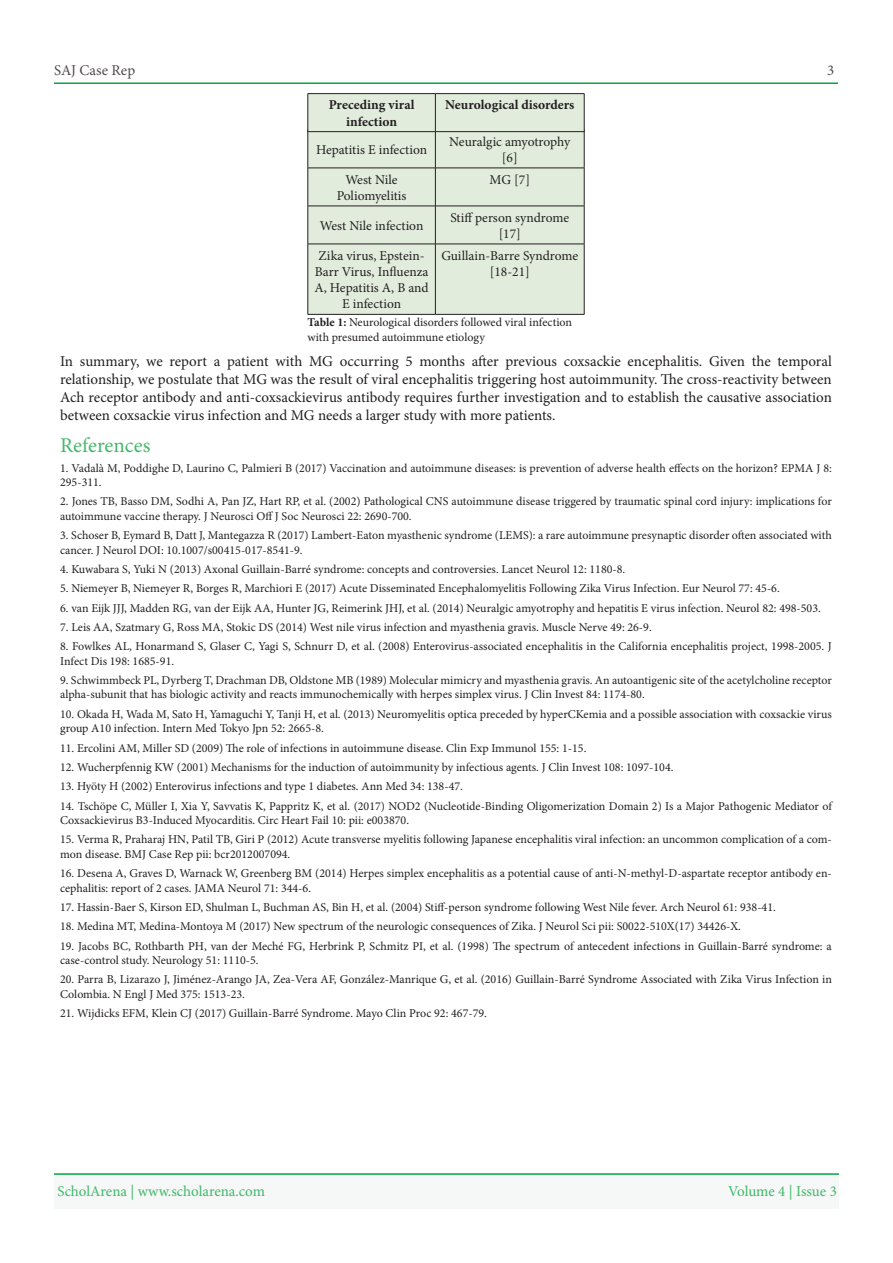
<style>
.page{position:relative;width:893px;height:1263px;background:#fff}
.page>*{position:absolute;margin:0;border:0;box-sizing:border-box;transform-origin:0 0}
.t1{font:21px "Minion Pro";color:#45b86b}
.t2{font:15px/18px "Minion Pro";color:#231f20;text-align:justify}
.t3{font:15px "Minion Pro";letter-spacing:-.005em;color:#40b86b}
.t4{font:15px "Minion Pro";color:#524c4c}
.t5{font:13.5px/16.2px "Minion Pro";color:#231f20;text-align:center}
.t6{font:700 13.5px/16.2px "Minion Pro";color:#231f20;text-align:center}
.t7{font:12px/14.4px "Minion Pro";color:#231f20}
.s1{font-weight:700}
</style>
<div class="page">
<hr style="left:54px;top:82px;width:784px;height:2px;background:#0aa345">
<div style="left:54px;top:1174px;width:785px;height:35px;background:#f6f7f7"></div>
<hr style="left:54px;top:1173px;width:785px;height:2px;background:#0aa345">
<div style="left:309px;top:132px;width:275px;height:182px;background:#e2ecdd"></div>
<hr style="left:435px;top:168px;width:149px;height:1px;background:#231f20">
<hr style="left:308px;top:168px;width:127px;height:1px;background:#231f20">
<hr style="left:435px;top:206px;width:149px;height:1px;background:#231f20">
<hr style="left:308px;top:206px;width:127px;height:1px;background:#231f20">
<hr style="left:435px;top:244px;width:149px;height:1px;background:#231f20">
<hr style="left:308px;top:244px;width:127px;height:1px;background:#231f20">
<hr style="left:435px;top:314px;width:149px;height:1px;background:#231f20">
<hr style="left:308px;top:314px;width:127px;height:1px;background:#231f20">
<hr style="left:584px;top:130px;width:1px;height:38px;background:#231f20">
<hr style="left:435px;top:130px;width:1px;height:38px;background:#231f20">
<hr style="left:308px;top:130px;width:1px;height:38px;background:#231f20">
<hr style="left:584px;top:168px;width:1px;height:38px;background:#231f20">
<hr style="left:435px;top:168px;width:1px;height:38px;background:#231f20">
<hr style="left:308px;top:168px;width:1px;height:38px;background:#231f20">
<hr style="left:584px;top:206px;width:1px;height:38px;background:#231f20">
<hr style="left:435px;top:206px;width:1px;height:38px;background:#231f20">
<hr style="left:308px;top:206px;width:1px;height:38px;background:#231f20">
<hr style="left:584px;top:244px;width:1px;height:70px;background:#231f20">
<hr style="left:435px;top:244px;width:1px;height:70px;background:#231f20">
<hr style="left:308px;top:244px;width:1px;height:70px;background:#231f20">
<div style="left:309px;top:94px;width:275px;height:37px;background:#e2ecdd"></div>
<hr style="left:435px;top:93px;width:149px;height:1px;background:#231f20">
<hr style="left:308px;top:93px;width:127px;height:1px;background:#231f20">
<hr style="left:435px;top:131px;width:149px;height:1px;background:#231f20">
<hr style="left:308px;top:131px;width:127px;height:1px;background:#231f20">
<hr style="left:584px;top:94px;width:1px;height:37px;background:#231f20">
<hr style="left:435px;top:94px;width:1px;height:37px;background:#231f20">
<hr style="left:308px;top:94px;width:1px;height:37px;background:#231f20">
<p class="t4" style="left:54px;top:60px;width:83px">SAJ Case Rep</p>
<p class="t6" style="left:329px;top:97px;width:87px">Preceding viral infection</p>
<p class="t5" style="left:316px;top:141px;width:113px">Hepatitis E infection</p>
<p class="t5" style="left:337px;top:171px;width:71px">West Nile<br>Poliomyelitis</p>
<p class="t5" style="left:320px;top:217px;width:105px">West Nile infection</p>
<p class="t5" style="left:319px;top:247px;width:107px">Zika virus, Epstein-</p>
<p class="t5" style="left:314px;top:280px;width:116px">A, Hepatitis A B, and<br>E infection</p>
<p class="t5" style="left:315px;top:264px;width:115px">Barr Virus, Influenza</p>
<p class="t6" style="left:445px;top:97px;width:131px">Neurological disorders</p>
<p class="t5" style="left:449px;top:133px;width:122px">Neuralgic amyotrophy</p>
<p class="t5" style="left:502px;top:150px;width:17px">]6[</p>
<p class="t5" style="left:490px;top:171px;width:42px">M G [7]</p>
<p class="t5" style="left:450px;top:209px;width:120px">Stiffperson syndrome</p>
<p class="t5" style="left:499px;top:226px;width:24px">[17]</p>
<p class="t5" style="left:441px;top:247px;width:138px">Guillain-Barre Syndrome ]18-21[</p>
<p class="t4" style="left:827px;top:60px;width:9px">3</p>
<p class="t7" style="left:308px;top:315px;width:266px"><span class="s1">Table 1:</span> Neurological disorders followed viral infection with presumed autoimmune etiology</p>
<p class="t2" style="left:60px;top:352px;width:773px">In summary, we report a patient with MG occurring 5 months after previous coxsackie encephalitis. Given the temporal relationship, we postulate that MG was the result of viral encephalitis triggering host autoimmunity. The cross-reactivity between Ach receptor antibody and anti-coxsackievirus antibody requires further investigation and to establish the causative association between coxsackie virus infection and MG needs a larger study with more patients.</p>
<p class="t1" style="left:60px;top:431px;width:92px">References</p>
<p class="t7" style="left:60px;top:461px;width:773px">1. Vadalà M, Poddighe D, Laurino C, Palmieri B (2017) Vaccination and autoimmune diseases is: prevention of adverse health effects on the horizon? EPMA J 8:<br>295-311.</p>
<p class="t7" style="left:60px;top:494px;width:773px">2. Jones TB, Basso DM, Sodhi A, Pan JZ, Hart RP, et al (. 2002) Pathological CNS autoimmune disease triggered by traumatic spinal cord injury: implications for autoimmune vaccine therapy J. Neurosci OffJ Soc Neurosci 22: 2690-700.</p>
<p class="t7" style="left:60px;top:528px;width:773px">3. Schoser ,B Eymard ,B Datt ,J Mantegazza R (2017) Lambert-Eaton myasthenic syndrome (LEMS a:) rare autoimmune presynaptic disorder often associated with cancer J. Neurol DOI: 10.1007/s00415-017-8541-9.</p>
<p class="t7" style="left:60px;top:562px;width:567px">4. Kuwabara ,S Yuki N (2013) Axonal Guillain-Barré syndrome: concepts and controversies. Lancet Neurol 12: 1180-8.</p>
<p class="t7" style="left:60px;top:581px;width:721px">5. Niemeyer ,B Niemeyer R, Borges R, Marchiori E (2017) Acute Disseminated Encephalomyelitis Following Zika Virus Infection. Eur Neurol 77: 45-6.</p>
<p class="t7" style="left:60px;top:620px;width:593px">7. Leis AA, Szatmary G, Ross MA, Stokic DS (2014) West nile virus infection and myasthenia gravis. Muscle Nerve 49: 26-9.</p>
<p class="t7" style="left:60px;top:601px;width:762px">6. van Eijk JJJ, Madden RG, van der Eijk AA, Hunter JG, Reimerink JHJ, et al (. 2014) Neuralgic amyotrophy and hepatitis E virus infection. Neurol 82: 498-503.</p>
<p class="t7" style="left:60px;top:639px;width:773px">8. Fowlkes AL, Honarmand ,S Glaser C, Yagi ,S Schnurr D, et al (. 2008) Enterovirus-associated encephalitis in the California encephalitis project, 1998-2005. J<br>Infect Dis 198: 1685-91.</p>
<p class="t7" style="left:60px;top:673px;width:773px">9. Schwimmbeck PL, Dyrberg ,T Drachman DB, Oldstone MB (1989) Molecular mimicry and myasthenia gravis. An autoantigenic site of the acetylcholine receptor alpha-subunit that has biologic activity and reacts immunochemically with herpes simplex virus J. Clin Invest 84: 1174-80.</p>
<p class="t7" style="left:60px;top:707px;width:773px">10. Okada H, Wada M, Sato H, Yamaguchi ,Y Tanji H, et al (. 2013) Neuromyelitis optica preceded by hyperCKemia and a possible association with coxsackie virus group A10 infection. Intern Med Tokyo Jpn 52: 2665-8.</p>
<p class="t7" style="left:60px;top:741px;width:528px">11. Ercolini AM, Miller SD (2009) The role of infections in autoimmune disease. Clin Exp Immunol 155: 1-15.</p>
<p class="t7" style="left:60px;top:760px;width:615px">12. Wucherpfennig KW (2001) Mechanisms for the induction of autoimmunity by infectious agents J. Clin Invest 108: 1097-104.</p>
<p class="t7" style="left:60px;top:779px;width:404px">13. Hyöty H (2002) Enterovirus infections and type 1 diabetes. Ann Med 34: 138-47.</p>
<p class="t7" style="left:60px;top:799px;width:773px">14. Tschöpe C, Müller ,I Xia ,Y Savvatis K, Pappritz K, et al (. 2017) NOD2 (Nucleotide-Binding Oligomerization Domain 2) Is a Major Pathogenic Mediator of<br>Coxsackievirus B3-Induced Myocarditis. Circ Heart Fail 10: pii e: 003870.</p>
<p class="t7" style="left:60px;top:847px;width:232px">mon disease. BMJ Case Rep pii: bcr2012007094.</p>
<p class="t7" style="left:60px;top:832px;width:773px">15. Verma R, Praharaj HN, Patil TB, Giri P (2012) Acute transverse myelitis following Japanese encephalitis viral infection: an uncommon complication of a com-</p>
<p class="t7" style="left:60px;top:881px;width:252px">cephalitis: report of 2 cases. JAMA Neurol 71: 344-6.</p>
<p class="t7" style="left:60px;top:866px;width:773px">16. Desena A, Graves D, Warnack W, Greenberg BM (2014) Herpes simplex encephalitis as a potential cause of anti N- -methyl D- -aspartate receptor antibody en-</p>
<p class="t7" style="left:60px;top:900px;width:717px">17. Hassin-Baer ,S Kirson ED, Shulman ,L Buchman AS, Bin H, et al (. 2004) Stiff-person syndrome following West Nile fever. Arch Neurol 61: 938-41.</p>
<p class="t7" style="left:60px;top:919px;width:682px">18. Medina MT, Medina-Montoya M (2017) New spectrum of the neurologic consequences of Zika J. Neurol Sci pii S: 0022-510X(17) 34426-X.</p>
<p class="t7" style="left:60px;top:939px;width:773px">19. Jacobs BC, Rothbarth PH, van der Meché FG, Herbrink ,P Schmitz PI, et al (. 1998) The spectrum of antecedent infections in Guillain-Barré syndrome a: case-control study. Neurology 51: 1110-5.</p>
<p class="t7" style="left:60px;top:972px;width:773px">20. Parra ,B Lizarazo ,J Jiménez-Arango JA, Zea-Vera AF, González-Manrique G, et al (. 2016) Guillain-Barré Syndrome Associated with Zika Virus Infection in<br>Colombia N. Engl J Med 375: 1513-23.</p>
<p class="t7" style="left:60px;top:1006px;width:428px">21. Wijdicks EFM, Klein CJ (2017) Guillain-Barré Syndrome. Mayo Clin Proc 92: 467-79.</p>
<p class="t3" style="left:57px;top:1181px;width:209px">ScholArena | www.scholarena.com</p>
<p class="t3" style="left:728px;top:1181px;width:110px">Volume 4 | Issue 3</p>
</div>
